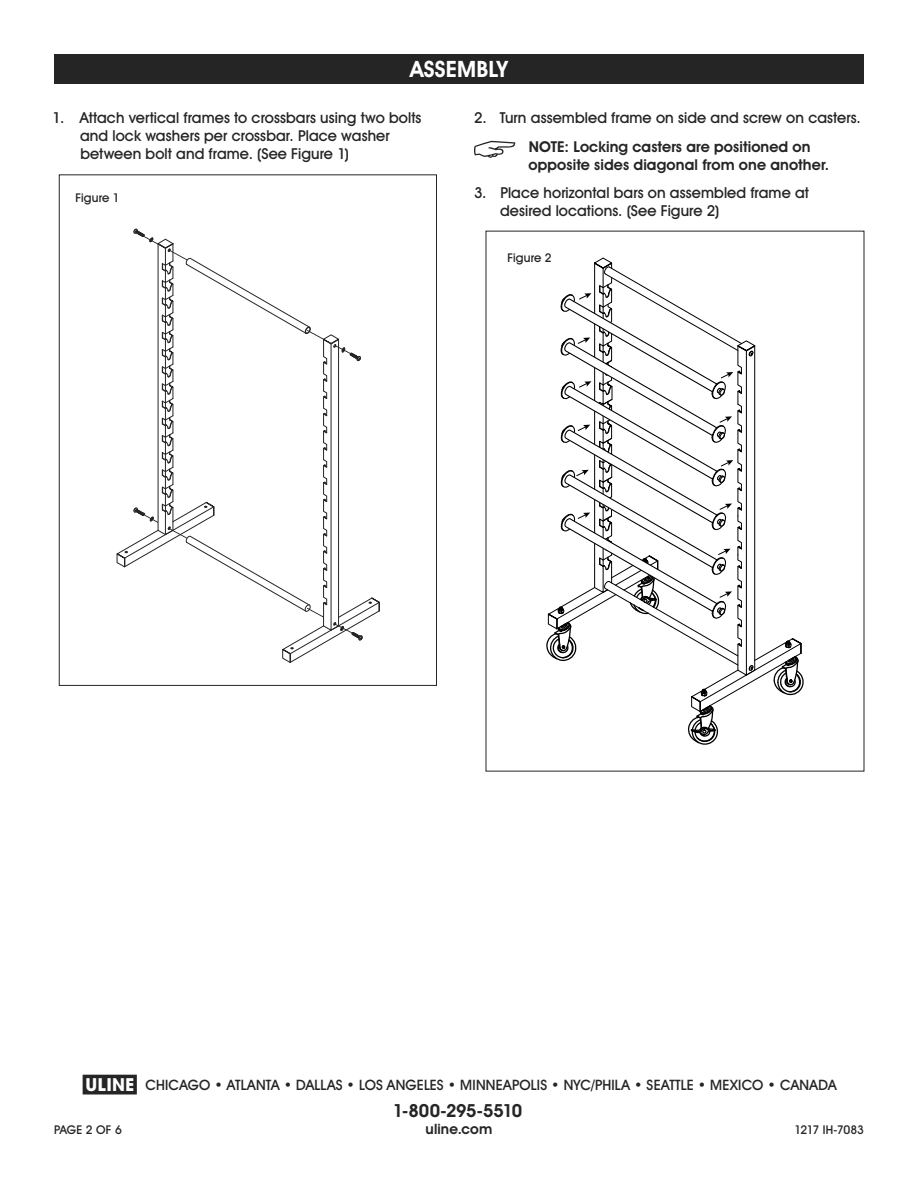
<style>
.page{position:relative;width:918px;height:1188px;background:#fff}
.page>*{position:absolute;margin:0;border:0;box-sizing:border-box;transform-origin:0 0}
.t1{font:700 22.5px "Uline Two Knine";letter-spacing:.01em;color:#fff}
.t2{font:700 18px "Uline Two Knine";letter-spacing:-.02em;color:#252525}
.t3{font:15px/18px "Uline Two Knine";letter-spacing:.005em;color:#252525}
.t4{font:700 15px/18px "Uline Two Knine";letter-spacing:.005em;color:#252525}
.t5{font:14.25px "Uline Two Knine";letter-spacing:.01em;color:#252525}
.t6{font:700 14.25px "Uline Two Knine";letter-spacing:.01em;color:#252525}
.t7{font:12px "Uline Two Knine";color:#252525}
.t8{font:12px "Uline Two Knine";letter-spacing:-.02em;color:#252525}
.s1{font-size:18px}
</style>
<div class="page">
<div style="left:54px;top:54px;width:810px;height:30px;background:#252525"></div>
<svg style="left:474px;top:141px;width:41px;height:17px"></svg>
<svg style="left:116px;top:228px;width:264px;height:435px"></svg>
<svg style="left:546px;top:257px;width:258px;height:488px"></svg>
<h1 class="t1" style="left:410px;top:56px;width:99px">ASSEMBLY</h1>
<p class="t3" style="left:80px;top:108px;width:343px;text-indent:-27px">1. Attach vertical frames to crossbars using two bolts and lock washers per crossbar. Place washer between bolt and frame. (See Figure 1)</p>
<p class="t3" style="left:474px;top:108px;width:388px">2. Turn assembled frame on side and screw on casters.</p>
<p class="t4" style="left:528px;top:137px;width:302px">NOTE: Locking casters are positioned on opposite sides diagonal from one another.</p>
<p class="t3" style="left:500px;top:184px;width:310px;text-indent:-26px">3. Place horizontal bars on assembled frame at desired locations. (See Figure 2)</p>
<p class="t7" style="left:76px;top:190px;width:46px">Figure 1</p>
<p class="t7" style="left:508px;top:250px;width:46px">Figure 2</p>
<p class="t5" style="left:83px;top:1076px;width:755px"><span class="s1">π</span> CHICAGO • ATLANTA • DALLAS • LOS ANGELES • MINNEAPOLIS • NYC/PHILA • SEATTLE • MEXICO • CANADA</p>
<p class="t2" style="left:393px;top:1099px;width:131px">1-800-295-5510</p>
<p class="t6" style="left:426px;top:1120px;width:68px">uline.com</p>
<p class="t7" style="left:54px;top:1122px;width:69px">PAGE 2 OF 6</p>
<p class="t8" style="left:795px;top:1122px;width:71px">1217 IH-7083</p>
</div>
